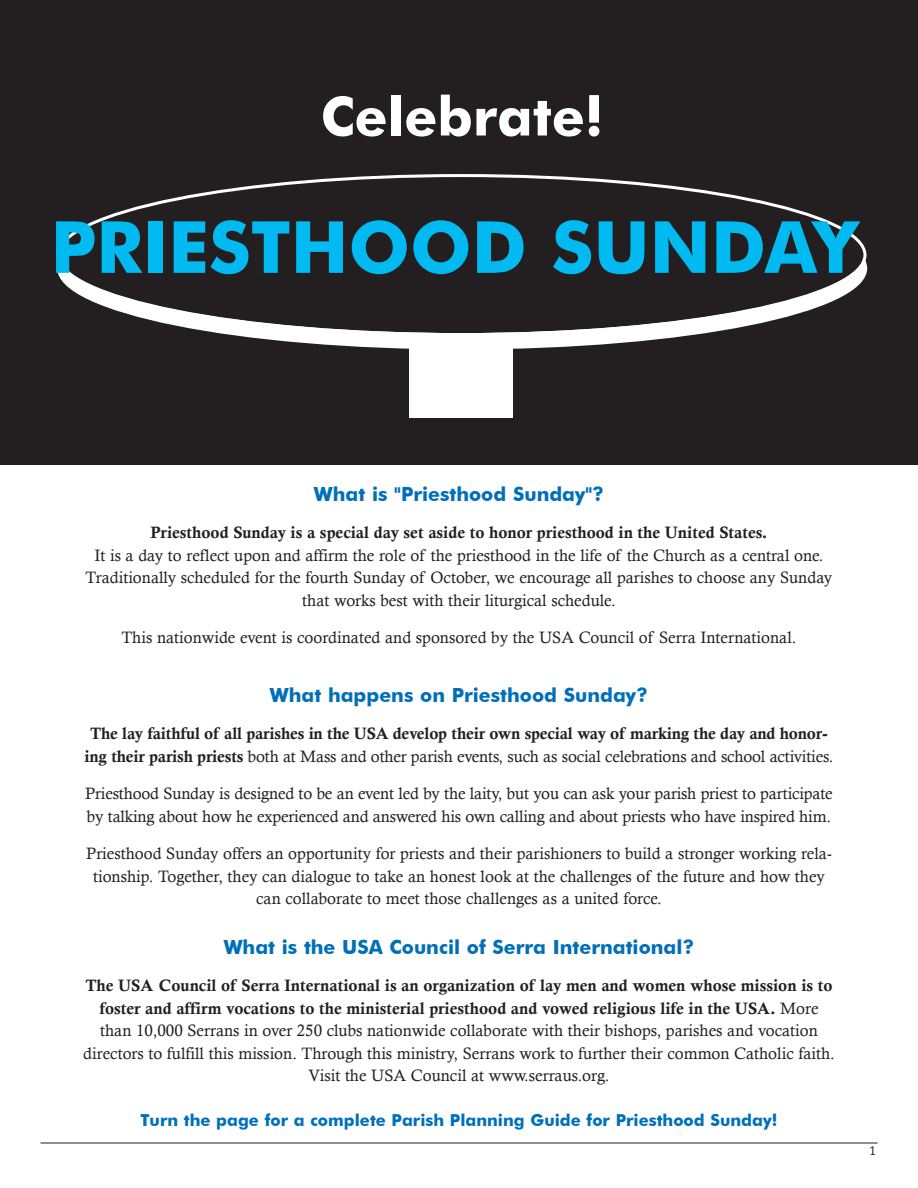
<style>
.page{position:relative;width:918px;height:1188px;background:#fff}
.page>*{position:absolute;margin:0;border:0;box-sizing:border-box;transform-origin:0 0}
.t1{font:700 72px "Futura BT";color:#00baf1}
.t2{font:700 54px "Futura BT";color:#fff}
.t3{font:700 19.5px "Futura BT";color:#006fba}
.t4{font:16.5px/22.5px "Calisto";color:#231f20;text-align:center}
.t5{font:16.5px/22.5px "Calis MT Bol";color:#231f20;text-align:center}
.t6{font:700 16.5px "Futura BT";color:#006fba}
.t7{font:13.5px "Officina Sans";color:#231f20}
.s1{font-family:"Calis MT Bol"}
.s2{font-family:"Calisto"}
</style>
<div class="page">
<div style="left:0;top:0;width:918px;height:464px;background:#231f20"></div>
<hr style="left:40px;top:1143px;width:838px;height:1px;background:#231f20">
<div style="left:410px;top:343px;width:103px;height:75px;background:#fff"></div>
<div style="left:57px;top:187px;width:810px;height:162px;background:#fff;border-radius:50%"></div>
<svg style="left:57px;top:174px;width:810px;height:162px"></svg>
<h2 class="t2" style="left:321px;top:84px;width:284px">Celebrate!</h2>
<h1 class="t1" style="left:51px;top:204px;width:808px">Priesthood sunday</h1>
<p class="t3" style="left:314px;top:482px;width:292px">What is "Priesthood sunday"?</p>
<p class="t5" style="left:150px;top:523px;width:619px">Priesthood Sunday is a special day set aside to honor priesthood in the United States.</p>
<p class="t4" style="left:86px;top:544px;width:748px">It is a day to reflect upon and affirm the role of the priesthood in the life of the Church as a central one.<br>Traditionally scheduled for the fourth Sunday of October, we encourage all parishes to choose any Sunday that works best with their liturgical schedule.</p>
<p class="t4" style="left:121px;top:626px;width:676px">This nationwide event is coordinated and sponsored by the USA Council of Serra International.</p>
<p class="t3" style="left:270px;top:683px;width:380px">What happens on Priesthood sunday?</p>
<p class="t5" style="left:90px;top:724px;width:739px">The lay faithful of all parishes in the USA develop their own special way of marking the day and honor-</p>
<p class="t4" style="left:85px;top:745px;width:750px"><span class="s1">ing their parish priests</span> both at Mass and other parish events, such as social celebrations and school activities.</p>
<p class="t4" style="left:85px;top:782px;width:749px;text-align:left">Priesthood Sunday is designed to be an event led by the laity, but you can ask your parish priest to participate by talking about how he experienced and answered his own calling and about priests who have inspired him.</p>
<p class="t4" style="left:86px;top:842px;width:747px">Priesthood Sunday offers an opportunity for priests and their parishioners to build a stronger working rela&shy;tionship. Together, they can dialogue to take an honest look at the challenges of the future and how they can collaborate to meet those challenges as a united force.</p>
<p class="t3" style="left:224px;top:935px;width:472px">What is the usa Council of serra international?</p>
<p class="t5" style="left:85px;top:976px;width:749px">The USA Council of Serra International is an organization of lay men and women whose mission is to foster and affirm vocations to the ministerial priesthood and vowed religious life in the USA. <span class="s2">More</span></p>
<p class="t4" style="left:83px;top:1019px;width:753px">than 10,000 Serrans in over 250 clubs nationwide collaborate with their bishops, parishes and vocation directors to fulfill this mission. Through this ministry, Serrans work to further their common Catholic faith.<br>Visit the USA Council at www.serraus.org.</p>
<p class="t6" style="left:141px;top:1110px;width:638px">turn the page for a complete Parish Planning Guide for Priesthood sunday!</p>
<p class="t7" style="left:869px;top:1146px;width:8px">1</p>
</div>
